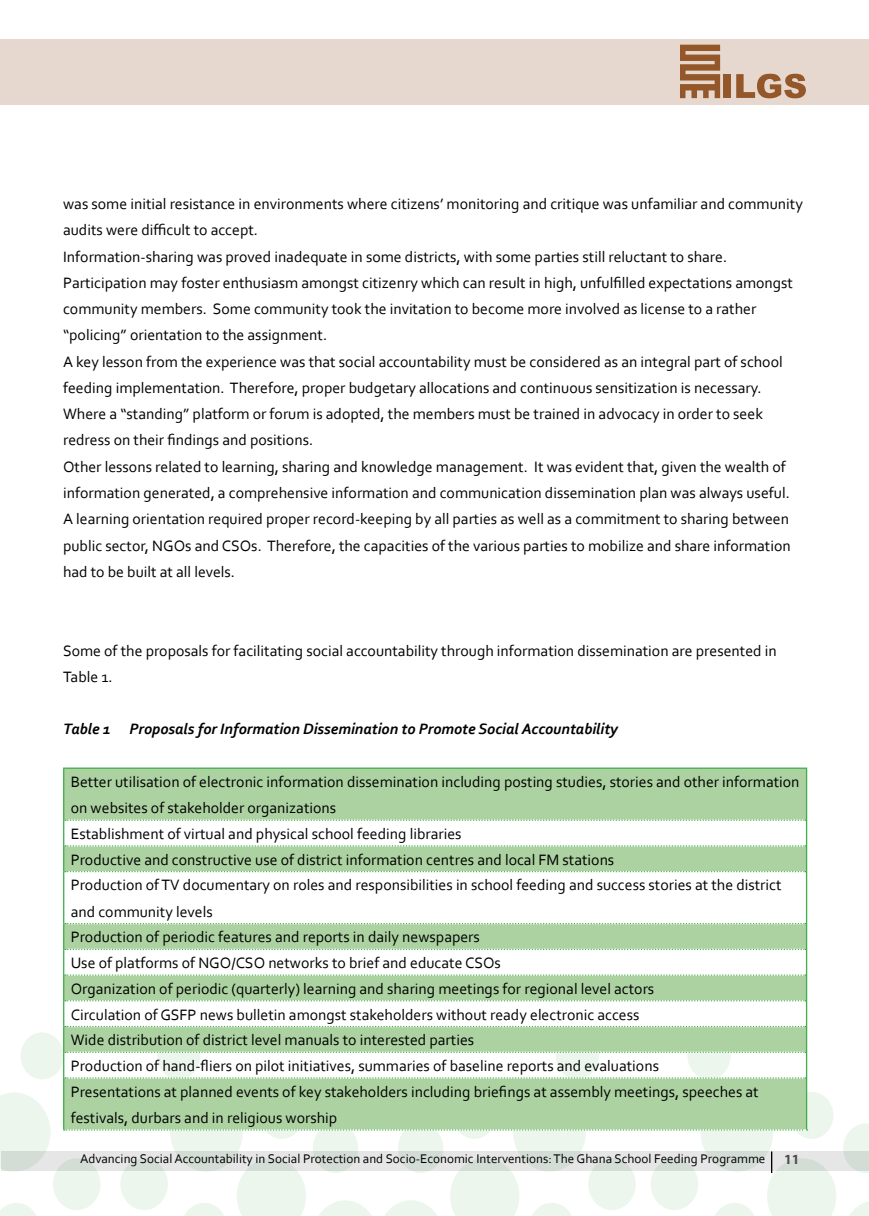
<style>
.page{position:relative;width:869px;height:1216px;background:#fff}
.page>*{position:absolute;margin:0;border:0;box-sizing:border-box;transform-origin:0 0}
.t1{font:15.75px/26.2px "Corbel";color:#000}
.t2{font:italic 700 15.75px "Corbel";color:#000}
.t3{font:700 14px "Myriad Pro";color:#4d4d4f}
.t4{font:13.12px "Corbel";color:#000}
</style>
<div class="page">
<div style="left:0;top:40px;width:868px;height:65px;background:#e6d8ce"></div>
<svg style="left:680px;top:45px;width:39px;height:53px"></svg>
<div style="left:723px;top:74px;width:7px;height:24px;background:#945729"></div>
<svg style="left:736px;top:74px;width:69px;height:24px"></svg>
<svg style="left:64px;top:768px;width:741px;height:154px;fill:#add2a2"></svg>
<hr style="left:63px;top:767px;width:743px;height:1px;background:#41ad49">
<hr style="left:63px;top:768px;width:1px;height:52px;background:#41ad49">
<hr style="left:805px;top:768px;width:1px;height:52px;background:#41ad49">
<svg style="left:63px;top:819px;width:743px;height:53px"></svg>
<hr style="left:63px;top:871px;width:1px;height:52px;background:#41ad49">
<hr style="left:805px;top:871px;width:1px;height:52px;background:#41ad49">
<svg style="left:0;top:922px;width:868px;height:293px"></svg>
<p class="t1" style="left:63px;top:190px;width:741px">was some initial resistance in environments where citizens’ monitoring and critique was unfamiliar and community audits were difficult to accept.<br>Information-sharing was proved inadequate in some districts, with some parties still reluctant to share.<br>Participation may foster enthusiasm amongst citizenry which can result in high, unfulfilled expectations amongst community members. Some community took the invitation to become more involved as license to a rather “policing” orientation to the assignment.<br>A key lesson from the experience was that social accountability must be considered as an integral part of school feeding implementation. Therefore, proper budgetary allocations and continuous sensitization is necessary.<br>Where a “standing” platform or forum is adopted, the members must be trained in advocacy in order to seek redress on their findings and positions.<br>Other lessons related to learning, sharing and knowledge management. It was evident that, given the wealth of information generated, a comprehensive information and communication dissemination plan was always useful.<br>A learning orientation required proper record-keeping by all parties as well as a commitment to sharing between public sector, NGOs and CSOs. Therefore, the capacities of the various parties to mobilize and share information had to be built at all levels.</p>
<p class="t1" style="left:63px;top:636px;width:714px">Some of the proposals for facilitating social accountability through information dissemination are presented in<br>Table 1.</p>
<p class="t2" style="left:63px;top:719px;width:556px">Table 1 Proposals for Information Dissemination to Promote Social Accountability</p>
<p class="t1" style="left:71px;top:768px;width:730px">Better utilisation of electronic information dissemination including posting studies, stories and other information on websites of stakeholder organizations<br>Establishment of virtual and physical school feeding libraries<br>Productive and constructive use of district information centres and local FM stations<br>Production of TV documentary on roles and responsibilities in school feeding and success stories at the district and community levels<br>Production of periodic features and reports in daily newspapers<br>Use of platforms of NGO/CSO networks to brief and educate CSOs<br>Organization of periodic (quarterly) learning and sharing meetings for regional level actors<br>Circulation of GSFP news bulletin amongst stakeholders without ready electronic access<br>Wide distribution of district level manuals to interested parties<br>Production of hand-fliers on pilot initiatives, summaries of baseline reports and evaluations<br>Presentations at planned events of key stakeholders including briefings at assembly meetings, speeches at festivals, durbars and in religious worship</p>
<p class="t4" style="left:80px;top:1150px;width:686px">Advancing Social Accountability in Social Protection and Socio-Economic Interventions: The Ghana School Feeding Programme</p>
<p class="t3" style="left:783px;top:1150px;width:17px">11</p>
</div>
